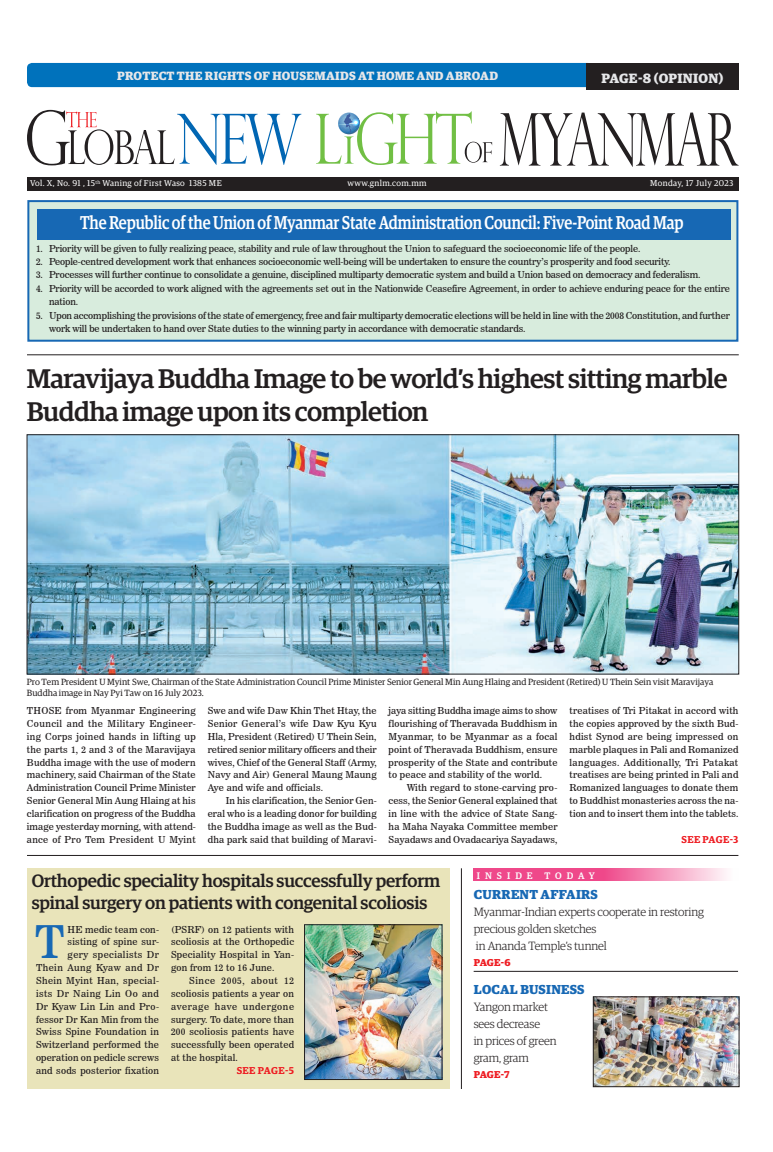
<style>
.page{position:relative;width:773px;height:1152px;background:#fff}
.page>*{position:absolute;margin:0;border:0;box-sizing:border-box;transform-origin:0 0}
._2nd_Body{font:44.8px "News 706 BT Roman C";color:#1768b4}
.Brief_Head{font:500 27px/32.4px "Guardian Egyp";letter-spacing:-.02em;color:#231f20}
.Brief_Head-2{font:500 18.6px "Guardian Egyp";letter-spacing:-.01em;color:#fff;scale:.83 1}
.Brief_Head-3{font:500 18px/21.6px "Guardian Egyp";letter-spacing:-.01em;color:#231f20}
.t1{font:700 13.5px "Guardian Egyp";letter-spacing:.02em;color:#e6e7e9}
.t2{font:700 13px "Guardian Egyp";letter-spacing:.02em;color:#1768b4}
.t3{font:300 12px/17px "Guardian Egyp";letter-spacing:-.01em;color:#231f20}
.t4{font:700 12px "Guardian Egyp";letter-spacing:.02em;color:#e6e7e9}
.Spill_Style{font:600 10px "Guardian Egyp";letter-spacing:.04em;color:#ee1d23}
.t5{font:700 10px "Guardian Egyp";letter-spacing:-.01em;color:#ee1d23}
._2nd_Body-2{font:9.5px/12.9px "News 706 BT Roman C";letter-spacing:-.01em;color:#231f20;text-align:justify}
._2nd_Body-3{font:9.5px/12.9px "News 706 BT Roman C";letter-spacing:.02em;color:#231f20;text-align:right}
.Normal_Para{font:500 9.5px "Guardian Egyp";letter-spacing:.53em;color:#fbfdfe}
.t6{font:9px/10.8px "Guardian Egyp";color:#231f20}
.t7{font:8.5px "Guardian Egyp";letter-spacing:.04em;color:#fff}
</style>
<div class="page">
<div style="left:27px;top:868px;width:422px;height:221px;background:#e9e4ba"></div>
<div style="left:27px;top:177px;width:711px;height:14px;background:#231f20"></div>
<svg style="left:27px;top:110px;width:274px;height:55px"></svg>
<svg style="left:500px;top:113px;width:238px;height:54px"></svg>
<svg style="left:316px;top:111px;width:176px;height:54px"></svg>
<div style="left:27px;top:63px;width:559px;height:24px;background:#0072bc"></div>
<div style="left:586px;top:63px;width:152px;height:27px;background:#231f20"></div>
<div style="left:27px;top:200px;width:711px;height:142px;background:#d8ecdd;border:2px solid #1768b4"></div>
<div style="left:37px;top:209px;width:693px;height:30px;background:#1768b4"></div>
<hr style="left:27px;top:355px;width:711px;height:1px;background:#231f20">
<svg style="left:473px;top:868px;width:254px;height:13px;background:#f271a4"></svg>
<hr style="left:473px;top:971px;width:265px;height:1px;background:#231f20">
<img style="left:29px;top:437px;width:707px;height:235px">
<img style="left:306px;top:927px;width:134px;height:151px">
<div style="left:304px;top:925px;width:138px;height:155px;border:1px solid #231f20"></div>
<hr style="left:461px;top:868px;width:1px;height:221px;background:#231f20">
<hr style="left:27px;top:855px;width:711px;height:1px;background:#231f20">
<img style="left:595px;top:999px;width:142px;height:86px">
<div style="left:593px;top:997px;width:146px;height:90px;border:1px solid #231f20"></div>
<p class="t4" style="left:117px;top:66px;width:382px">PROTECT THE RIGHTS OF HOUSEMAIDS AT HOME AND ABROAD</p>
<p class="t1" style="left:601px;top:68px;width:123px">PAGE-8 (OPINION)</p>
<p class="t7" style="left:30px;top:178px;width:193px">Vol. X, No. 91 , 15<sup>th</sup> Waning of First Waso 1385 ME</p>
<p class="t7" style="left:347px;top:178px;width:81px">www.gnlm.com.mm</p>
<p class="t7" style="left:650px;top:178px;width:85px">Monday, 17 July 2023</p>
<p class="Brief_Head-2" style="left:80px;top:209px;width:728px">The Republic of the Union of Myanmar State Administration Council: Five-Point Road Map</p>
<p class="_2nd_Body-2" style="left:36px;top:242px;width:605px">1. Priority will be given to fully realizing peace, stability and rule of law throughout the Union to safeguard the socioeconomic life of the people.</p>
<p class="_2nd_Body-2" style="left:36px;top:255px;width:636px">2. People-centred development work that enhances socioeconomic well-being will be undertaken to ensure the country’s prosperity and food security.</p>
<p class="_2nd_Body-2" style="left:36px;top:269px;width:666px">3. Processes will further continue to consolidate a genuine, disciplined multiparty democratic system and build a Union based on democracy and federalism.</p>
<p class="_2nd_Body-2" style="left:49px;top:282px;width:682px;line-height:13.4px;text-indent:-13px">4. Priority will be accorded to work aligned with the agreements set out in the Nationwide Ceasefire Agreement, in order to achieve enduring peace for the entire nation.</p>
<p class="_2nd_Body-2" style="left:49px;top:309px;width:682px;line-height:13.4px;text-indent:-13px">5. Upon accomplishing the provisions of the state of emergency, free and fair multiparty democratic elections will be held in line with the 2008 Constitution, and further work will be undertaken to hand over State duties to the winning party in accordance with democratic standards.</p>
<p class="Brief_Head" style="left:27px;top:361px;width:702px">Maravijaya Buddha Image to be world’s highest sitting marble<br>Buddha image upon its completion</p>
<p class="t6" style="left:27px;top:676px;width:688px">Pro Tem President U Myint Swe, Chairman of the State Administration Council Prime Minister Senior General Min Aung Hlaing and President (Retired) U Thein Sein visit Maravijaya<br>Buddha image in Nay Pyi Taw on 16 July 2023.</p>
<p class="_2nd_Body-2" style="left:27px;top:704px;width:170px">THOSE from Myanmar Engineering Council and the Military Engineer&shy;ing Corps joined hands in lifting up the parts 1, 2 and 3 of the Maravijaya Buddha image with the use of modern machinery, said Chairman of the State Administration Council Prime Minister Senior General Min Aung Hlaing at his clarification on progress of the Buddha image yesterday morning, with attend&shy;ance of Pro Tem President U Myint</p>
<p class="_2nd_Body-2" style="left:208px;top:704px;width:170px">Swe and wife Daw Khin Thet Htay, the Senior General’s wife Daw Kyu Kyu Hla, President (Retired) U Thein Sein, retired senior military officers and their wives, Chief of the General Staff (Army, Navy and Air) General Maung Maung Aye and wife and officials.</p>
<p class="_2nd_Body-2" style="left:208px;top:794px;width:170px;text-indent:18px">In his clarification, the Senior Gen&shy;eral who is a leading donor for building the Buddha image as well as the Bud&shy;dha park said that building of Maravi-</p>
<p class="_2nd_Body-2" style="left:388px;top:704px;width:170px">jaya sitting Buddha image aims to show flourishing of Theravada Buddhism in Myanmar, to be Myanmar as a focal point of Theravada Buddhism, ensure prosperity of the State and contribute to peace and stability of the world.</p>
<p class="_2nd_Body-2" style="left:388px;top:781px;width:170px;text-indent:18px">With regard to stone-carving pro&shy;cess, the Senior General explained that in line with the advice of State Sang&shy;ha Maha Nayaka Committee member Sayadaws and Ovadacariya Sayadaws,</p>
<p class="_2nd_Body-2" style="left:569px;top:704px;width:170px">treatises of Tri Pitakat in accord with the copies approved by the sixth Bud&shy;hdist Synod are being impressed on marble plaques in Pali and Romanized languages. Additionally, Tri Patakat treatises are being printed in Pali and Romanized languages to donate them to Buddhist monasteries across the na&shy;tion and to insert them into the tablets.</p>
<p class="Spill_Style" style="left:681px;top:832px;width:58px">SEE PAGE-3</p>
<p class="Brief_Head-3" style="left:32px;top:869px;width:410px">Orthopedic speciality hospitals successfully perform spinal surgery on patients with congenital scoliosis</p>
<p class="_2nd_Body" style="left:35px;top:915px;width:32px">T</p>
<p class="_2nd_Body-3" style="left:36px;top:923px;width:125px">HE medic team con&shy;sisting of spine sur-<br>gery specialists Dr<br>Thein Aung Kyaw and Dr<br>Shein Myint Han, special&shy;ists Dr Naing Lin Oo and<br>Dr Kyaw Lin Lin and Pro&shy;fessor Dr Kan Min from the<br>Swiss Spine Foundation in<br>Switzerland performed the operation on pedicle screws and sods posterior fixation</p>
<p class="_2nd_Body-2" style="left:171px;top:923px;width:124px">(PSRF) on 12 patients with scoliosis at the Orthopedic Speciality Hospital in Yan&shy;gon from 12 to 16 June.</p>
<p class="_2nd_Body-2" style="left:171px;top:974px;width:125px;text-indent:18px">Since 2005, about 12 scoliosis patients a year on average have undergone surgery. To date, more than 200 scoliosis patients have successfully been operated at the hospital.</p>
<p class="Spill_Style" style="left:237px;top:1063px;width:59px">SEE PAGE-5</p>
<p class="Normal_Para" style="left:477px;top:869px;width:120px">INSIDE TODAY</p>
<p class="t2" style="left:474px;top:884px;width:125px">CURRENT AFFAIRS</p>
<p class="t3" style="left:473px;top:902px;width:232px">Myanmar-Indian experts cooperate in restoring precious golden sketches</p>
<p class="t3" style="left:476px;top:936px;width:132px">in Ananda Temple’s tunnel</p>
<p class="t5" style="left:474px;top:954px;width:38px">PAGE-6</p>
<p class="t2" style="left:474px;top:980px;width:112px">LOCAL BUSINESS</p>
<p class="t3" style="left:473px;top:998px;width:76px">Yangon market</p>
<p class="t3" style="left:473px;top:1015px;width:68px">sees decrease</p>
<p class="t3" style="left:473px;top:1032px;width:85px">in prices of green</p>
<p class="t3" style="left:473px;top:1049px;width:57px">gram, gram</p>
<p class="t5" style="left:474px;top:1067px;width:37px">PAGE-7</p>
</div>
